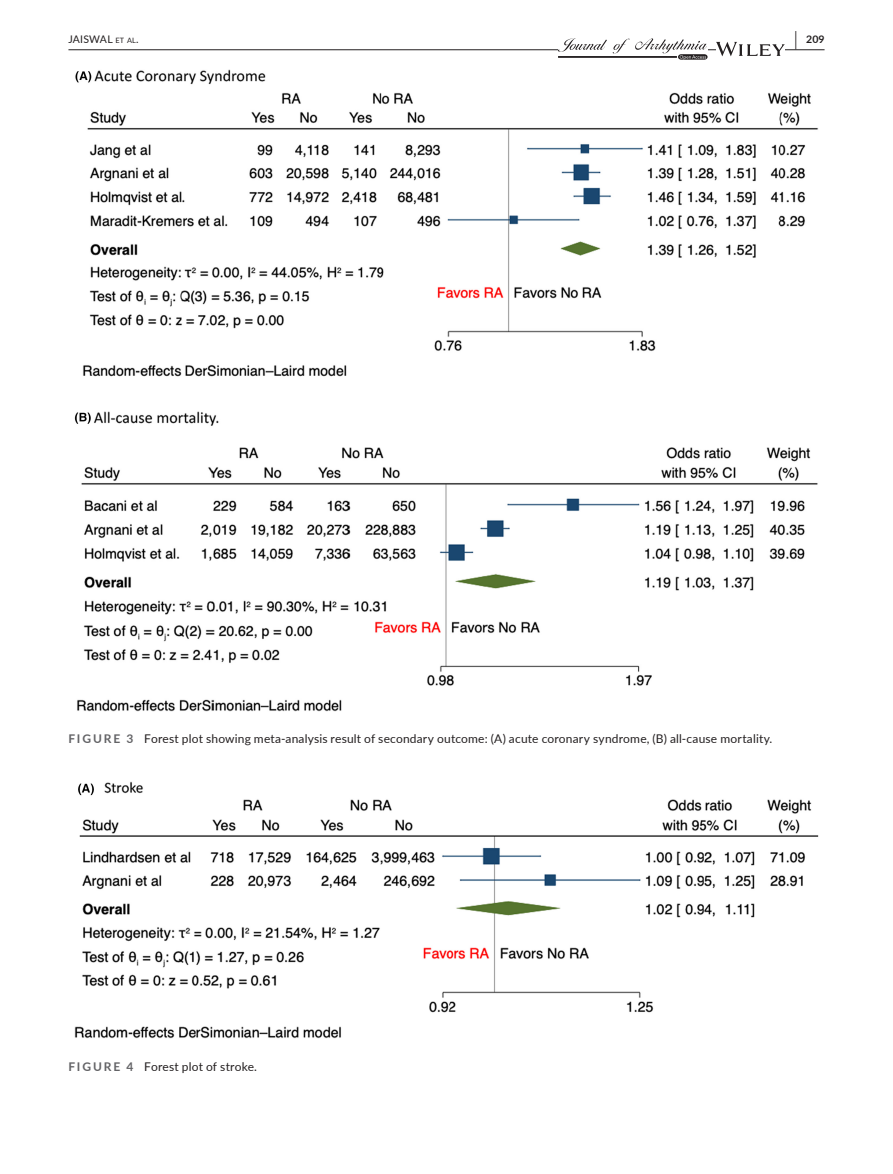
<style>
.page{position:relative;width:893px;height:1174px;background:#fff}
.page>*{position:absolute;margin:0;border:0;box-sizing:border-box;transform-origin:0 0}
.t1{font:12px "Lato";letter-spacing:.015em;color:#231f20}
.t2{font:10.5px "Lato";letter-spacing:.02em;color:#231f20}
.t3{font:700 10.5px "Lato";color:#231f20}
.s1{font-size:7.35px}
.s2{font-size:19.5px}
.s3{font-weight:700;color:#636366}
</style>
<div class="page">
<hr style="left:68px;top:49px;width:756px;height:1px;background:#231f20">
<svg style="left:558px;top:38px;width:150px;height:22px"></svg>
<svg style="left:716px;top:42px;width:69px;height:14px"></svg>
<img style="left:74px;top:69px;width:745px;height:642px">
<img style="left:75px;top:782px;width:743px;height:256px">
<p class="t2" style="left:68px;top:31px;width:72px">JAISWAL <span class="s1">et al</span>.</p>
<p class="t3" style="left:795px;top:31px;width:31px"><span class="s2">|</span> 209</p>
<p class="t1" style="left:68px;top:730px;width:705px"><span class="s3">FIGURE 3</span> Forest plot showing meta-analysis result of secondary outcome: (A) acute coronary syndrome, (B) all-cause mortality.</p>
<p class="t1" style="left:68px;top:1058px;width:190px"><span class="s3">FIGURE 4</span> Forest plot of stroke.</p>
</div>
